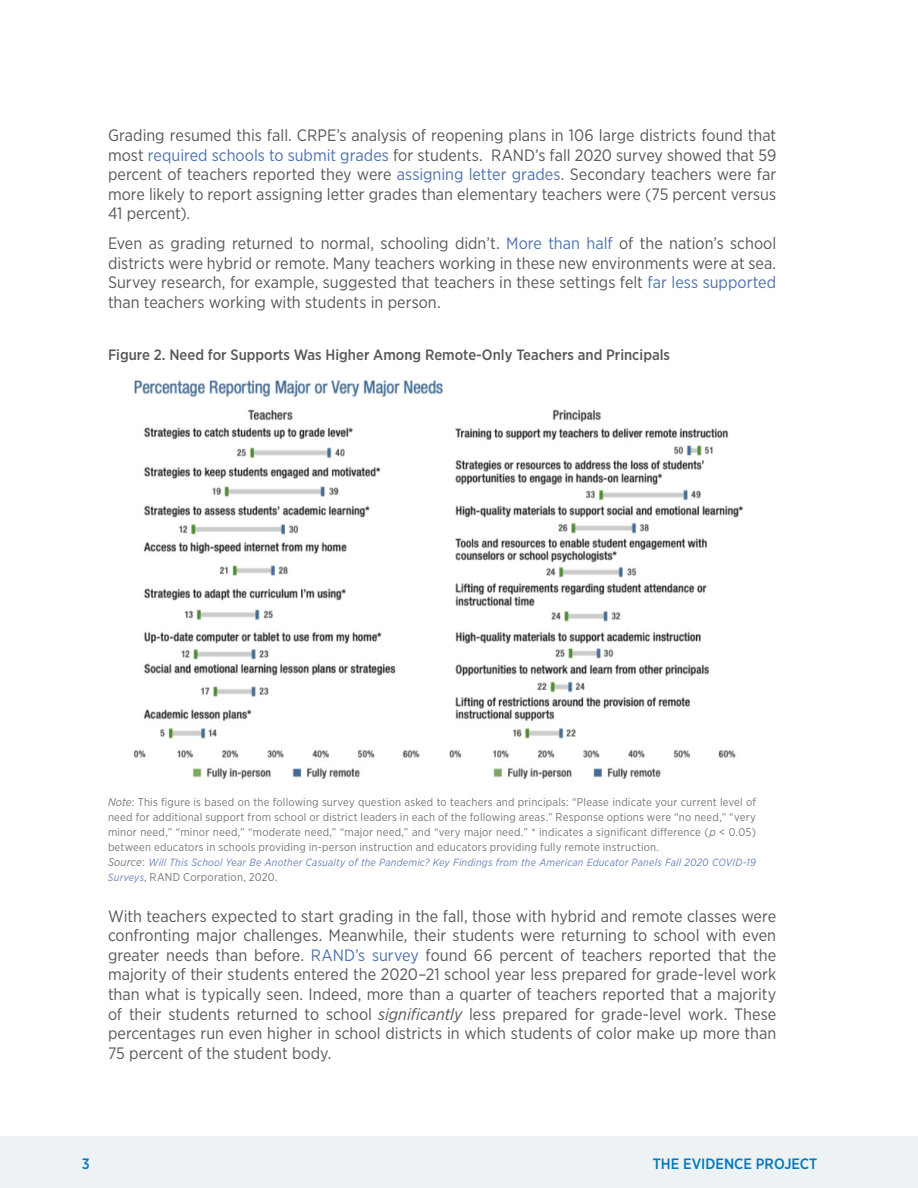
<style>
.page{position:relative;width:918px;height:1188px;background:#fff}
.page>*{position:absolute;margin:0;border:0;box-sizing:border-box;transform-origin:0 0}
.t1{font:16.5px/19.5px "Gotham Narrow";color:#58595b;text-align:justify}
.t2{font:500 15px "Gotham Narrow";color:#58595b}
.t3{font:500 15px "Gotham Narrow";color:#0078bb}
.t4{font:500 15px "Gotham Narrow";color:#0178ba}
.t5{font:11.25px/15px "Gotham Narrow";letter-spacing:.015em;color:#77787b;text-align:justify}
.t6{font:italic 10.5px "Gotham Narrow";letter-spacing:.015em;color:#6b85b9}
.s1{color:#4f73ad}
.s2{font-style:italic}
.s3{font-size:11.25px;color:#77787b}
.s4{font-style:normal;font-size:11.25px;color:#77787b}
.s5{font-style:italic;font-size:10.5px;color:#6b85b9}
</style>
<div class="page">
<div style="left:0;top:1136px;width:918px;height:52px;background:#edf2f5"></div>
<img style="left:133px;top:380px;width:610px;height:400px">
<p class="t1" style="left:108px;top:126px;width:670px">Grading resumed this fall. CRPE’s analysis of reopening plans in 106 large districts found that most <span class="s1">required schools to submit grades</span> for students. RAND’s fall 2020 survey showed that 59 percent of teachers reported they were <span class="s1">assigning letter grades</span>. Secondary teachers were far more likely to report assigning letter grades than elementary teachers were (75 percent versus 41 percent).</p>
<p class="t1" style="left:108px;top:234px;width:670px">Even as grading returned to normal, schooling didn’t. <span class="s1">More than half</span> of the nation’s school districts were hybrid or remote. Many teachers working in these new environments were at sea.<br>Survey research, for example, suggested that teachers in these settings felt <span class="s1">far less supported </span>than teachers working with students in person.</p>
<p class="t2" style="left:108px;top:345px;width:564px">Figure 2. Need for Supports Was Higher Among Remote-Only Teachers and Principals</p>
<p class="t5" style="left:108px;top:795px;width:650px"><span class="s2">Note</span>: This figure is based on the following survey question asked to teachers and principals: “Please indicate your current level of need for additional support from school or district leaders in each of the following areas.” Response options were “no need,” “very minor need,” “minor need,” “moderate need,” “major need,” and “very major need.” * indicates a significant difference (<span class="s2">p</span> &lt; 0.05) between educators in schools providing in-person instruction and educators providing fully remote instruction.</p>
<p class="t6" style="left:108px;top:856px;width:650px"><span class="s3">Source</span><span class="s4">:</span> Will This School Year Be Another Casualty of the Pandemic? Key Findings from the American Educator Panels Fall 2020 COVID-19</p>
<p class="t5" style="left:108px;top:870px;width:171px"><span class="s5">Surveys</span>, RAND Corporation, 2020.</p>
<p class="t1" style="left:108px;top:906px;width:670px">With teachers expected to start grading in the fall, those with hybrid and remote classes were confronting major challenges. Meanwhile, their students were returning to school with even greater needs than before. <span class="s1">RAND’s survey</span> found 66 percent of teachers reported that the majority of their students entered the 2020–21 school year less prepared for grade-level work than what is typically seen. Indeed, more than a quarter of teachers reported that a majority of their students returned to school <span class="s2">significantly</span> less prepared for grade-level work. These percentages run even higher in school districts in which students of color make up more than 75 percent of the student body.</p>
<p class="t4" style="left:82px;top:1154px;width:9px">3</p>
<p class="t3" style="left:653px;top:1154px;width:166px">THE EVIDENCE PROJECT</p>
</div>
